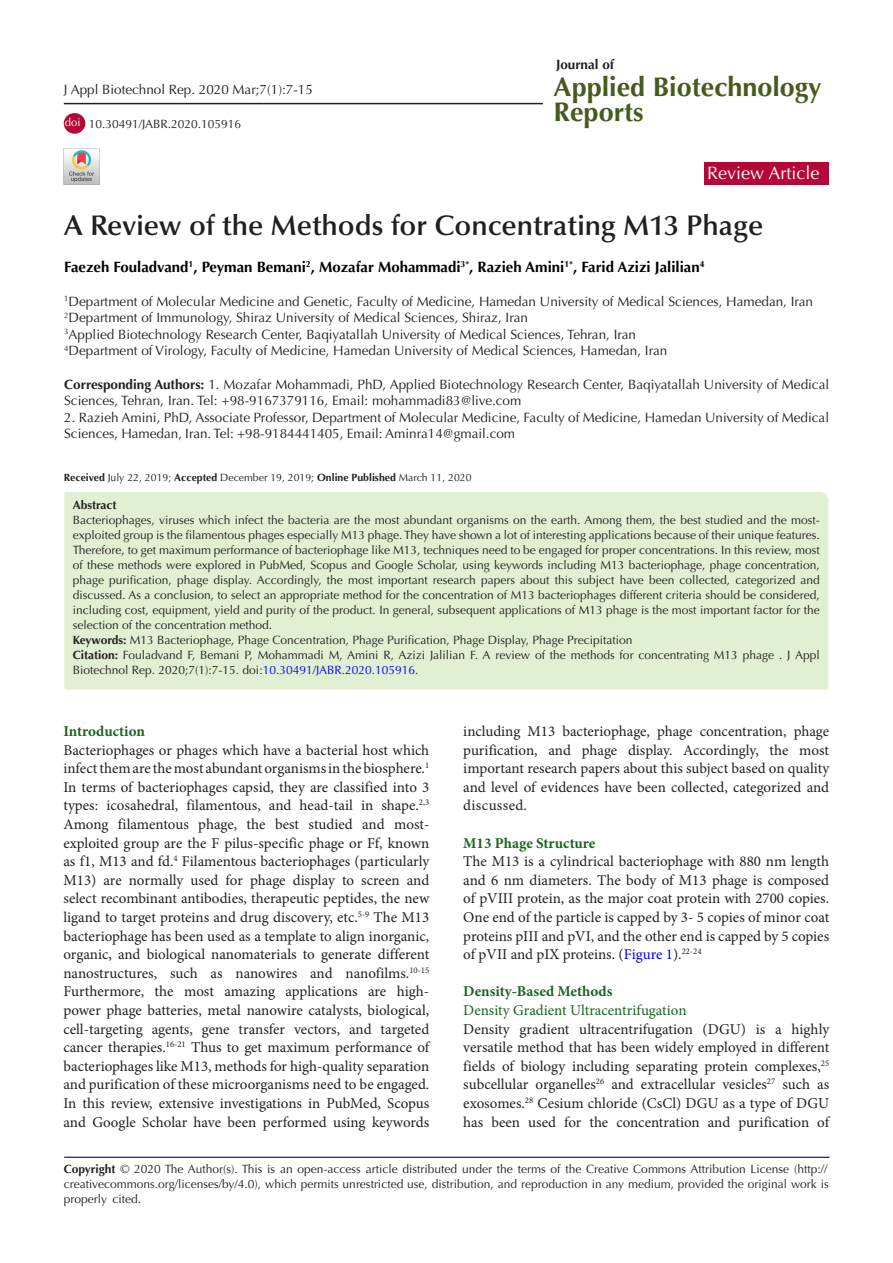
<style>
.page{position:relative;width:893px;height:1263px;background:#fff}
.page>*{position:absolute;margin:0;border:0;box-sizing:border-box;transform-origin:0 0}
.t1{font:600 28.5px "Optima LT Std";color:#231f20}
.t2{font:700 27px "Optima LT Std";color:#475a1e}
.t3{font:18px "Optima LT Std";color:#fff}
.List_Paragraph{font:15px/18.6px "Minion Pro";color:#231f20;text-align:justify}
.t4{font:700 15px "Optima LT Std";color:#000}
.t5{font:700 15px "Minion Pro";color:#196421}
.List_Paragraph-2{font:15px "Minion Pro";color:#19641e}
.t6{font:13.5px/16.5px "Optima LT Std";color:#231f20}
.t7{font:700 13.5px "Optima LT Std";color:#231f20}
.Default{font:12px/15px "Optima LT Std";color:#231f20;text-align:justify}
.Default-2{font:700 12px "Optima LT Std";color:#231f20}
.t8{font:11.25px "Optima LT Std";color:#fff}
.t9{font:10.5px "Optima LT Std";color:#231f20}
.s1{font-weight:700}
.s2{color:#00f}
</style>
<div class="page">
<hr style="left:64px;top:1157px;width:765px;height:1px;background:#190066">
<div style="left:64px;top:492px;width:764px;height:198px;background:#e1f0d2"></div>
<div style="left:704px;top:162px;width:125px;height:23px;background:#b30837"></div>
<img style="left:64px;top:148px;width:36px;height:36px">
<div style="left:64px;top:113px;width:21px;height:21px;background:#b30937;border-radius:50%"></div>
<hr style="left:64px;top:103px;width:479px;height:1px;background:#231f20">
<p class="t6" style="left:64px;top:82px;width:251px">J Appl Biotechnol Rep. 2020 Mar;7(1):7-15</p>
<p class="t8" style="left:65px;top:116px;width:17px">doi</p>
<p class="Default" style="left:89px;top:116px;width:154px">10.30491/JABR.2020.105916</p>
<p class="t7" style="left:556px;top:56px;width:59px">Journal of</p>
<p class="t2" style="left:554px;top:71px;width:269px">Applied Biotechnology</p>
<p class="t2" style="left:554px;top:96px;width:92px">Reports</p>
<p class="t3" style="left:707px;top:162px;width:114px">Review Article</p>
<p class="t1" style="left:64px;top:208px;width:701px">A Review of the Methods for Concentrating M13 Phage</p>
<p class="t4" style="left:64px;top:258px;width:642px">Faezeh Fouladvand<sup>1</sup>, Peyman Bemani<sup>2</sup>, Mozafar Mohammadi<sup>3*</sup>, Razieh Amini<sup>1*</sup>, Farid Azizi Jalilian<sup>4</sup></p>
<p class="t6" style="left:64px;top:293px;width:750px"><sup>1</sup>Department of Molecular Medicine and Genetic, Faculty of Medicine, Hamedan University of Medical Sciences, Hamedan, Iran</p>
<p class="t6" style="left:64px;top:310px;width:465px"><sup>2</sup>Department of Immunology, Shiraz University of Medical Sciences, Shiraz, Iran</p>
<p class="t6" style="left:64px;top:326px;width:573px"><sup>3</sup>Applied Biotechnology Research Center, Baqiyatallah University of Medical Sciences, Tehran, Iran</p>
<p class="t6" style="left:64px;top:343px;width:605px"><sup>4</sup>Department of Virology, Faculty of Medicine, Hamedan University of Medical Sciences, Hamedan, Iran</p>
<p class="t6" style="left:64px;top:376px;width:766px"><span class="s1">Corresponding Authors:</span> 1. Mozafar Mohammadi, PhD, Applied Biotechnology Research Center, Baqiyatallah University of Medical<br>Sciences, Tehran, Iran. Tel: +98-9167379116, Email: mohammadi83@live.com</p>
<p class="t6" style="left:64px;top:409px;width:766px">2. Razieh Amini, PhD, Associate Professor, Department of Molecular Medicine, Faculty of Medicine, Hamedan University of Medical<br>Sciences, Hamedan, Iran. Tel: +98-9184441405, Email: Aminra14@gmail.com</p>
<p class="t9" style="left:64px;top:471px;width:409px"><span class="s1">Received</span> July 22, 2019; <span class="s1">Accepted</span> December 19, 2019; <span class="s1">Online Published</span> March 11, 2020</p>
<p class="Default-2" style="left:73px;top:498px;width:45px">Abstract</p>
<p class="Default" style="left:73px;top:513px;width:749px">Bacteriophages, viruses which infect the bacteria are the most abundant organisms on the earth. Among them, the best studied and the most&shy;exploited group is the filamentous phages especially M13 phage. They have shown a lot of interesting applications because of their unique features.<br>Therefore, to get maximum performance of bacteriophage like M13, techniques need to be engaged for proper concentrations. In this review, most of these methods were explored in PubMed, Scopus and Google Scholar, using keywords including M13 bacteriophage, phage concentration, phage purification, phage display. Accordingly, the most important research papers about this subject have been collected, categorized and discussed. As a conclusion, to select an appropriate method for the concentration of M13 bacteriophages different criteria should be considered, including cost, equipment, yield and purity of the product. In general, subsequent applications of M13 phage is the most important factor for the selection of the concentration method.</p>
<p class="Default" style="left:73px;top:633px;width:561px"><span class="s1">Keywords:</span> M13 Bacteriophage, Phage Concentration, Phage Purification, Phage Display, Phage Precipitation</p>
<p class="Default" style="left:73px;top:648px;width:748px"><span class="s1">Citation:</span> Fouladvand F, Bemani P, Mohammadi M, Amini R, Azizi Jalilian F. A review of the methods for concentrating M13 phage . J Appl<br>Biotechnol Rep. 2020;7(1):7-15. doi:<span class="s2">10.30491/JABR.2020.105916</span>.</p>
<p class="t5" style="left:63px;top:721px;width:83px">Introduction</p>
<p class="List_Paragraph" style="left:63px;top:740px;width:367px">Bacteriophages or phages which have a bacterial host which infect them are the most abundant organisms in the biosphere.<sup>1<br></sup>In terms of bacteriophages capsid, they are classified into 3 types: icosahedral, filamentous, and head-tail in shape.<sup>2,3<br></sup>Among filamentous phage, the best studied and most&shy;exploited group are the F pilus-specific phage or Ff, known as f1, M13 and fd.<sup>4</sup> Filamentous bacteriophages (particularly M13) are normally used for phage display to screen and select recombinant antibodies, therapeutic peptides, the new ligand to target proteins and drug discovery, etc.<sup>5-9</sup> The M13 bacteriophage has been used as a template to align inorganic, organic, and biological nanomaterials to generate different nanostructures, such as nanowires and nanofilms.<sup>10-15<br></sup>Furthermore, the most amazing applications are high&shy;power phage batteries, metal nanowire catalysts, biological, cell-targeting agents, gene transfer vectors, and targeted cancer therapies.<sup>16-21</sup> Thus to get maximum performance of bacteriophages like M13, methods for high-quality separation and purification of these microorganisms need to be engaged.<br>In this review, extensive investigations in PubMed, Scopus and Google Scholar have been performed using keywords</p>
<p class="List_Paragraph" style="left:463px;top:722px;width:367px">including M13 bacteriophage, phage concentration, phage purification, and phage display. Accordingly, the most important research papers about this subject based on quality and level of evidences have been collected, categorized and discussed.</p>
<p class="t5" style="left:463px;top:832px;width:134px">M13 Phage Structure</p>
<p class="List_Paragraph" style="left:463px;top:852px;width:367px">The M13 is a cylindrical bacteriophage with 880 nm length and 6 nm diameters. The body of M13 phage is composed of pVIII protein, as the major coat protein with 2700 copies.<br>One end of the particle is capped by 3- 5 copies of minor coat proteins pIII and pVI, and the other end is capped by 5 copies of pVII and pIX proteins. (<span class="s2">Figure 1</span>).<sup>22-24</sup></p>
<p class="t5" style="left:463px;top:981px;width:151px">Density-Based Methods</p>
<p class="List_Paragraph-2" style="left:463px;top:1000px;width:225px">Density Gradient Ultracentrifugation</p>
<p class="List_Paragraph" style="left:463px;top:1019px;width:367px">Density gradient ultracentrifugation (DGU) is a highly versatile method that has been widely employed in different fields of biology including separating protein complexes,<sup>25 </sup>subcellular organelles<sup>26</sup> and extracellular vesicles<sup>27</sup> such as exosomes.<sup>28</sup> Cesium chloride (CsCl) DGU as a type of DGU has been used for the concentration and purification of</p>
<p class="Default" style="left:64px;top:1162px;width:766px"><span class="s1">Copyright</span> © 2020 The Author(s). This is an open-access article distributed under the terms of the Creative Commons Attribution License (http:// creativecommons.org/licenses/by/4.0), which permits unrestricted use, distribution, and reproduction in any medium, provided the original work is properly cited.</p>
</div>
